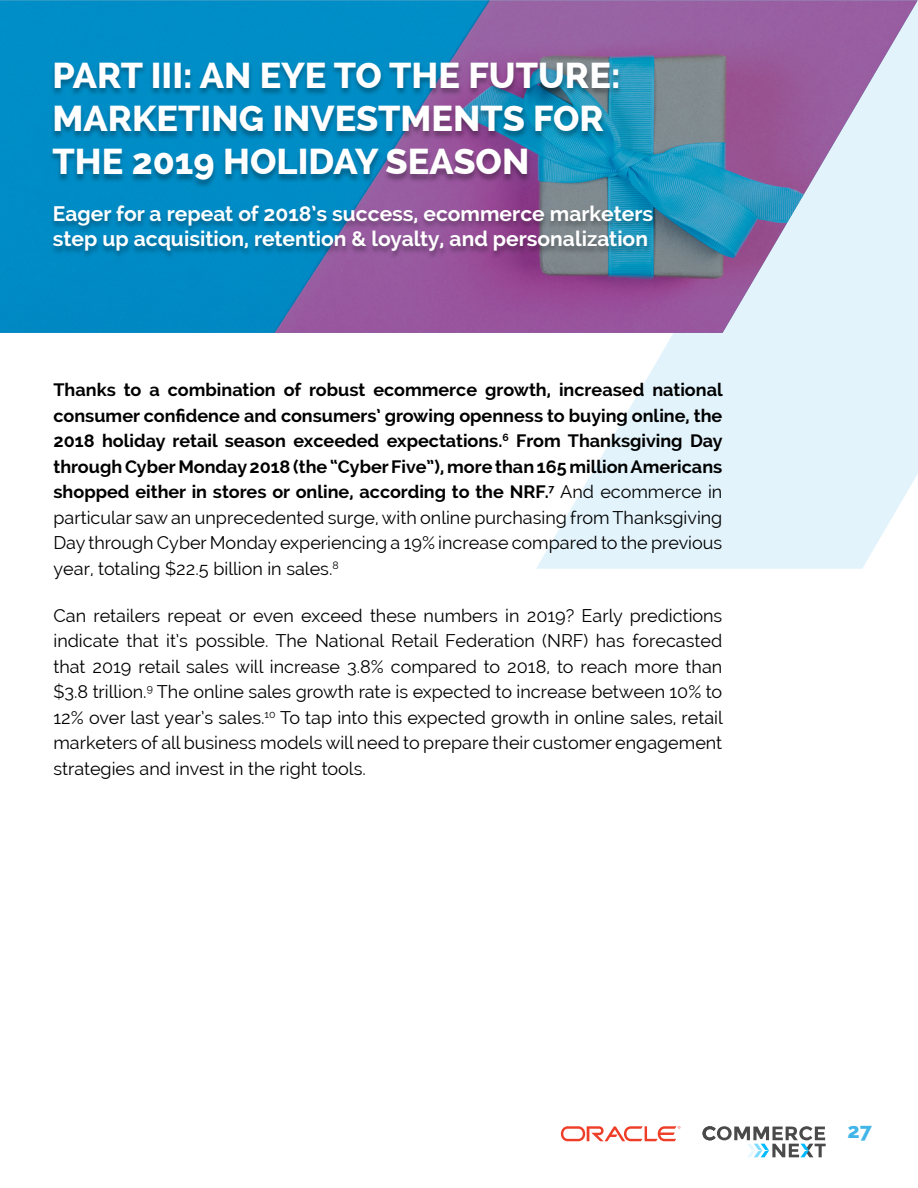
<style>
.page{position:relative;width:918px;height:1188px;background:#fff}
.page>*{position:absolute;margin:0;border:0;box-sizing:border-box;transform-origin:0 0}
.t1{font:800 36px/43.2px "Raleway";color:#fff}
.t2{font:700 21px/25.5px "Raleway";color:#fff}
.t3{font:800 21px "Raleway";color:#42b5e8}
.t4{font:700 18px/25.5px "Raleway";color:#000;text-align:justify}
.t5{font:18px/25.5px "Raleway";color:#000;text-align:justify}
.s1{font-weight:400}
</style>
<div class="page">
<svg style="left:561px;top:1126px;width:119px;height:15px"></svg>
<svg style="left:703px;top:1126px;width:123px;height:31px"></svg>
<svg style="left:536px;top:333px;width:382px;height:236px;fill:#e2f3fb"></svg>
<img style="left:0;top:0;width:918px;height:333px">
<div style="left:48px;top:62px;width:575px;height:126px;background:#000;opacity:.3"></div>
<div style="left:49px;top:205px;width:608px;height:55px;background:#000;opacity:.3"></div>
<h1 class="t1" style="left:53px;top:54px;width:569px">PART III: AN EYE TO THE FUTURE:<br>MARKETING INVESTMENTS FOR<br>THE 2019 HOLIDAY SEASON</h1>
<p class="t2" style="left:53px;top:201px;width:602px">Eager for a repeat of 2018’s success, ecommerce marketers step up acquisition, retention &amp; loyalty, and personalization</p>
<p class="t4" style="left:54px;top:377px;width:671px">Thanks to a combination of robust ecommerce growth, increased national consumer confidence and consumers’ growing openness to buying online, the 2018 holiday retail season exceeded expectations.<sup>6</sup> From Thanksgiving Day through Cyber Monday 2018 (the “Cyber Five”), more than 165 million Americans shopped either in stores or online, according to the NRF.<sup>7</sup> <span class="s1">And ecommerce in particular saw an unprecedented surge, with online purchasing from Thanksgiving Day through Cyber Monday experiencing a 19% increase compared to the previous year, totaling $22.5 billion in sales.</span><sup>8</sup></p>
<p class="t5" style="left:53px;top:603px;width:671px">Can retailers repeat or even exceed these numbers in 2019? Early predictions indicate that it’s possible. The National Retail Federation (NRF) has forecasted that 2019 retail sales will increase 3.8% compared to 2018, to reach more than $3.8 trillion.<sup>9</sup> The online sales growth rate is expected to increase between 10% to 12% over last year’s sales.<sup>10</sup> To tap into this expected growth in online sales, retail marketers of all business models will need to prepare their customer engagement strategies and invest in the right tools.</p>
<p class="t3" style="left:848px;top:1118px;width:26px">27</p>
</div>
